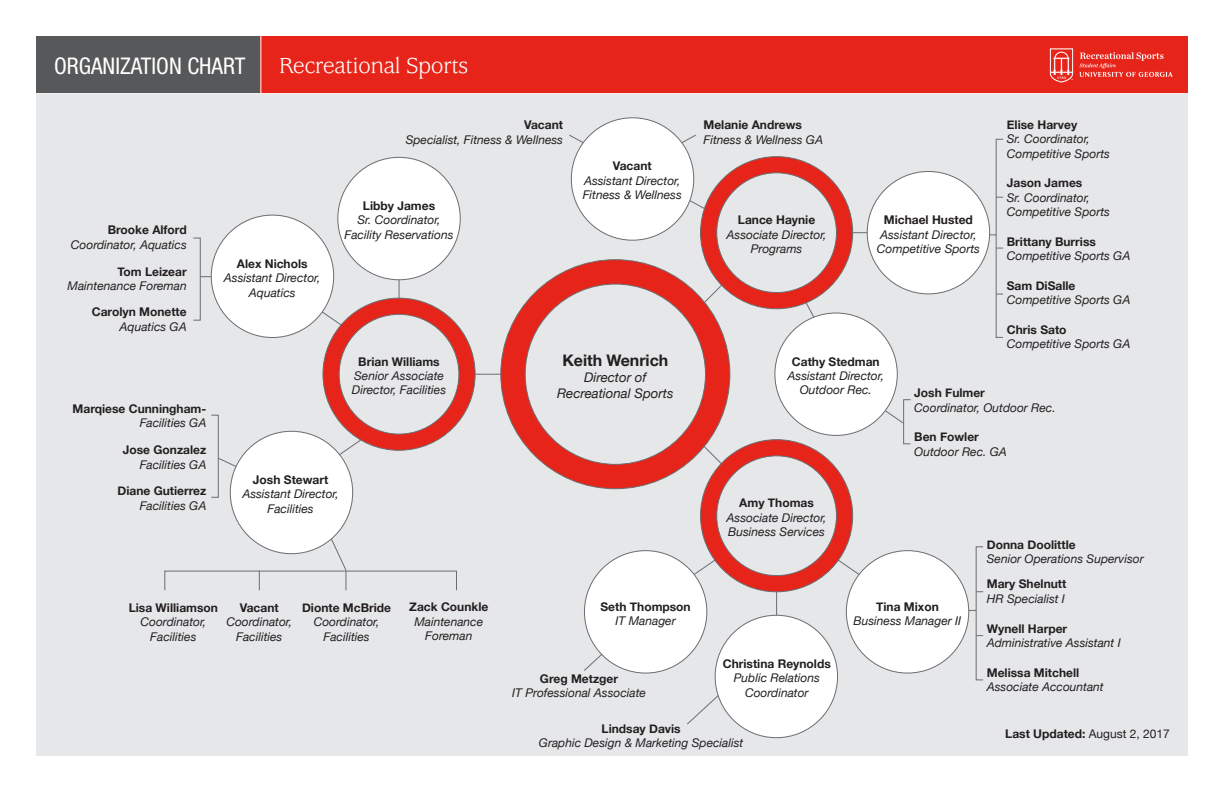
<style>
.page{position:relative;width:1224px;height:792px;background:#fff}
.page>*{position:absolute;margin:0;border:0;box-sizing:border-box;transform-origin:0 0}
.t1{font:24px "Usherwood";letter-spacing:-.025em;color:#fff}
.t2{font:condensed 23px "Helvetica Neue";color:#fff}
.t3{font:700 15.9px "Helvetica Neue";color:#231f20}
.t4{font:italic 13.3px/15.9px "Helvetica Neue";color:#231f20;text-align:center}
.t5{font:italic 12px/14.4px "Helvetica Neue";color:#231f20;text-align:center}
.t6{font:700 12px/14.4px "Helvetica Neue";color:#231f20;text-align:center}
.s1{font-weight:700;font-style:normal}
.s2{font-weight:400;font-style:italic}
.s3{font-weight:400}
</style>
<div class="page">
<div style="left:36px;top:94px;width:1152px;height:662px;background:#e6e7e9"></div>
<div style="left:36px;top:36px;width:225px;height:58px;background:#57585a"></div>
<div style="left:261px;top:36px;width:927px;height:58px;background:#e72419"></div>
<hr style="left:261px;top:36px;width:1px;height:58px;background:#fff">
<hr style="left:36px;top:93px;width:1152px;height:1px;background:#fff">
<svg style="left:687px;top:672px;width:52px;height:54px"></svg>
<hr style="left:461px;top:374px;width:50px;height:1px;background:#6c6d70">
<hr style="left:842px;top:232px;width:50px;height:1px;background:#6c6d70">
<svg style="left:500px;top:269px;width:231px;height:221px"></svg>
<svg style="left:870px;top:382px;width:33px;height:43px"></svg>
<svg style="left:584px;top:620px;width:48px;height:52px"></svg>
<hr style="left:399px;top:215px;width:1px;height:93px;background:#6c6d70">
<hr style="left:776px;top:580px;width:1px;height:56px;background:#6c6d70">
<svg style="left:286px;top:285px;width:190px;height:194px"></svg>
<svg style="left:659px;top:437px;width:235px;height:162px"></svg>
<svg style="left:568px;top:134px;width:286px;height:199px"></svg>
<div style="left:164px;top:571px;width:293px;height:20px;border:1px solid #6c6d70"></div>
<div style="left:193px;top:238px;width:8px;height:83px;border:1px solid #6c6d70"></div>
<div style="left:903px;top:399px;width:8px;height:45px;border:1px solid #6c6d70"></div>
<div style="left:338px;top:157px;width:122px;height:123px;background:#fff;border-radius:50%"></div>
<div style="left:867px;top:171px;width:123px;height:123px;background:#fff;border-radius:50%"></div>
<div style="left:211px;top:215px;width:123px;height:123px;background:#fff;border-radius:50%"></div>
<div style="left:571px;top:118px;width:123px;height:122px;background:#fff;border-radius:50%"></div>
<div style="left:775px;top:313px;width:122px;height:122px;background:#fff;border-radius:50%"></div>
<div style="left:976px;top:546px;width:8px;height:134px;border:1px solid #6c6d70"></div>
<div style="left:996px;top:139px;width:8px;height:199px;border:1px solid #6c6d70"></div>
<div style="left:584px;top:551px;width:123px;height:122px;background:#fff;border-radius:50%"></div>
<div style="left:846px;top:551px;width:123px;height:122px;background:#fff;border-radius:50%"></div>
<div style="left:715px;top:615px;width:123px;height:123px;background:#fff;border-radius:50%"></div>
<img style="left:1049px;top:48px;width:124px;height:35px">
<svg style="left:259px;top:571px;width:1px;height:19px"></svg>
<svg style="left:219px;top:457px;width:22px;height:14px"></svg>
<div style="left:211px;top:415px;width:8px;height:83px;border:1px solid #6c6d70"></div>
<div style="left:230px;top:431px;width:123px;height:123px;background:#fff;border-radius:50%"></div>
<svg style="left:329px;top:536px;width:18px;height:54px"></svg>
<p class="t2" style="left:54px;top:52px;width:193px">ORGANIZATION CHART</p>
<p class="t1" style="left:279px;top:52px;width:191px">Recreational Sports</p>
<p class="t6" style="left:108px;top:222px;width:81px">Brooke Alford</p>
<p class="t5" style="left:71px;top:237px;width:117px">Coordinator, Aquatics</p>
<p class="t5" style="left:68px;top:264px;width:121px;text-align:right"><span class="s1">Tom Leizear<br></span>Maintenance Foreman</p>
<p class="t6" style="left:92px;top:305px;width:96px">Carolyn Monette</p>
<p class="t5" style="left:120px;top:319px;width:69px">Aquatics GA</p>
<p class="t6" style="left:73px;top:401px;width:135px;text-align:right">Marqiese Cunningham-<br><span class="s2">Facilities GA</span></p>
<p class="t6" style="left:123px;top:443px;width:85px">Jose Gonzalez</p>
<p class="t5" style="left:140px;top:457px;width:68px">Facilities GA</p>
<p class="t6" style="left:117px;top:483px;width:90px">Diane Gutierrez</p>
<p class="t5" style="left:140px;top:498px;width:68px">Facilities GA</p>
<p class="t5" style="left:224px;top:256px;width:98px"><span class="s1">Alex Nichols<br></span>Assistant Director,</p>
<p class="t5" style="left:249px;top:285px;width:48px">Aquatics</p>
<p class="t6" style="left:524px;top:117px;width:40px">Vacant</p>
<p class="t5" style="left:406px;top:132px;width:159px">Specialist, Fitness &amp; Wellness</p>
<p class="t5" style="left:357px;top:198px;width:85px"><span class="s1">Libby James<br></span>Sr. Coordinator,</p>
<p class="t5" style="left:344px;top:227px;width:111px">Facility Reservations</p>
<p class="t6" style="left:613px;top:159px;width:40px">Vacant</p>
<p class="t5" style="left:584px;top:173px;width:98px">Assistant Director,</p>
<p class="t5" style="left:583px;top:188px;width:101px">Fitness &amp; Wellness</p>
<p class="t6" style="left:358px;top:354px;width:83px">Brian Williams</p>
<p class="t5" style="left:352px;top:368px;width:96px;text-align:left">Senior Associate<br>Director, Facilities</p>
<p class="t3" style="left:562px;top:351px;width:107px">Keith Wenrich</p>
<p class="t4" style="left:557px;top:369px;width:118px">Director of<br>Recreational Sports</p>
<p class="t6" style="left:253px;top:472px;width:77px">Josh Stewart</p>
<p class="t5" style="left:242px;top:487px;width:98px">Assistant Director,<br>Facilities</p>
<p class="t6" style="left:704px;top:117px;width:100px">Melanie Andrews</p>
<p class="t5" style="left:704px;top:132px;width:121px">Fitness &amp; Wellness GA</p>
<p class="t5" style="left:727px;top:212px;width:102px"><span class="s1">Lance Haynie<br></span>Associate Director,</p>
<p class="t5" style="left:751px;top:241px;width:53px">Programs</p>
<p class="t5" style="left:877px;top:212px;width:105px"><span class="s1">Michael Husted<br></span>Assistant Director,<br>Competitive Sports</p>
<p class="t5" style="left:1007px;top:117px;width:105px;text-align:left"><span class="s1">Elise Harvey<br></span>Sr. Coordinator,<br>Competitive Sports</p>
<p class="t5" style="left:1007px;top:176px;width:105px;text-align:left"><span class="s1">Jason James<br></span>Sr. Coordinator,<br>Competitive Sports</p>
<p class="t6" style="left:1007px;top:234px;width:91px">Brittany Burriss</p>
<p class="t5" style="left:1007px;top:248px;width:125px">Competitive Sports GA</p>
<p class="t6" style="left:1007px;top:278px;width:70px">Sam DiSalle</p>
<p class="t5" style="left:1007px;top:293px;width:125px">Competitive Sports GA</p>
<p class="t6" style="left:1007px;top:322px;width:61px">Chris Sato</p>
<p class="t5" style="left:1007px;top:337px;width:125px">Competitive Sports GA</p>
<p class="t6" style="left:792px;top:354px;width:89px">Cathy Stedman</p>
<p class="t5" style="left:788px;top:368px;width:98px">Assistant Director,</p>
<p class="t5" style="left:800px;top:383px;width:74px">Outdoor Rec.</p>
<p class="t6" style="left:739px;top:495px;width:76px">Amy Thomas</p>
<p class="t5" style="left:727px;top:510px;width:102px;text-align:left">Associate Director,<br>Business Services</p>
<p class="t5" style="left:914px;top:386px;width:143px;text-align:left"><span class="s1">Josh Fulmer<br></span>Coordinator, Outdoor Rec.</p>
<p class="t6" style="left:914px;top:430px;width:66px">Ben Fowler</p>
<p class="t5" style="left:914px;top:444px;width:94px">Outdoor Rec. GA</p>
<p class="t5" style="left:987px;top:537px;width:158px;text-align:left"><span class="s1">Donna Doolittle<br></span>Senior Operations Supervisor</p>
<p class="t5" style="left:129px;top:600px;width:91px"><span class="s1">Lisa Williamson<br></span>Coordinator,<br>Facilities</p>
<p class="t6" style="left:240px;top:600px;width:40px">Vacant</p>
<p class="t5" style="left:226px;top:615px;width:67px">Coordinator,<br>Facilities</p>
<p class="t6" style="left:302px;top:600px;width:91px">Dionte McBride</p>
<p class="t5" style="left:314px;top:614px;width:67px">Coordinator,<br>Facilities</p>
<p class="t6" style="left:409px;top:600px;width:81px">Zack Counkle<br><span class="s2">Maintenance</span></p>
<p class="t5" style="left:425px;top:628px;width:49px">Foreman</p>
<p class="t6" style="left:601px;top:599px;width:92px">Seth Thompson<br><span class="s2">IT Manager</span></p>
<p class="t5" style="left:854px;top:599px;width:109px"><span class="s1">Tina Mixon<br></span>Business Manager II</p>
<p class="t5" style="left:723px;top:656px;width:109px"><span class="s1">Christina Reynolds<br></span>Public Relations<br>Coordinator</p>
<p class="t5" style="left:512px;top:671px;width:135px"><span class="s1">Greg Metzger<br></span>IT Professional Associate</p>
<p class="t5" style="left:539px;top:721px;width:206px"><span class="s1">Lindsay Davis<br></span>Graphic Design &amp; Marketing Specialist</p>
<p class="t5" style="left:987px;top:577px;width:81px;text-align:left"><span class="s1">Mary Shelnutt<br></span>HR Specialist I</p>
<p class="t5" style="left:987px;top:621px;width:136px;text-align:left"><span class="s1">Wynell Harper<br></span>Administrative Assistant I</p>
<p class="t6" style="left:987px;top:665px;width:94px">Melissa Mitchell</p>
<p class="t5" style="left:987px;top:679px;width:118px">Associate Accountant</p>
<p class="t6" style="left:1005px;top:726px;width:166px">Last Updated: <span class="s3">August 2, 2017</span></p>
</div>
